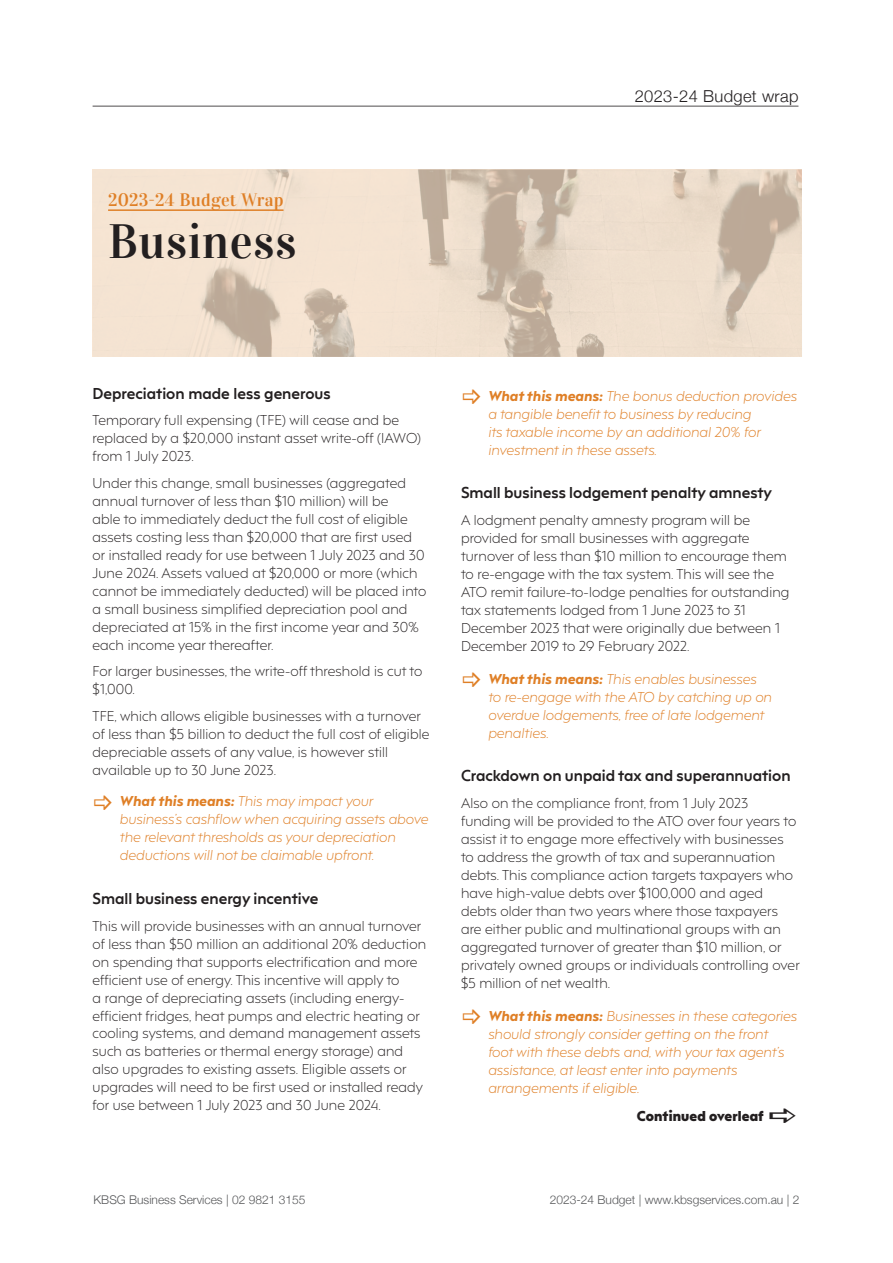
<style>
.page{position:relative;width:893px;height:1263px;background:#fff}
.page>*{position:absolute;margin:0;border:0;box-sizing:border-box;transform-origin:0 0}
.t1{font:48px "Vidaloka";letter-spacing:.01em;color:#231f20}
.t2{font:18px "Vidaloka";letter-spacing:.01em;color:#df7f26}
.t3{font:300 16.5px "Helvetica Neue";letter-spacing:.02em;color:#231f20}
.t4{font:700 15px "F37 Hooj";color:#231f20}
.t5{font:300 13.5px/18px "F37 Hooj";letter-spacing:.01em;color:#231f20}
.t6{font:italic 300 13.5px/18px "F37 Hooj";letter-spacing:.01em;color:#df7f26}
.t7{font:900 13.5px "F37 Hooj";letter-spacing:.01em;color:#231f20}
.t8{font:300 12px "Helvetica Neue";color:#57585a}
.s1{font-weight:800}
</style>
<div class="page">
<hr style="left:93px;top:106px;width:705px;height:1px;background:#231f20">
<svg style="left:93px;top:169px;width:709px;height:188px;background:#e7d7c5"></svg>
<hr style="left:108px;top:209px;width:176px;height:2px;background:#df7f26">
<h2 class="t2" style="left:108px;top:189px;width:177px">2023-24 Budget Wrap</h2>
<h1 class="t1" style="left:108px;top:213px;width:190px">Business</h1>
<p class="t3" style="left:635px;top:83px;width:165px">2023-24 Budget wrap</p>
<p class="t4" style="left:93px;top:380px;width:240px">Depreciation made less generous</p>
<p class="t5" style="left:93px;top:410px;width:330px">Temporary full expensing (TFE) will cease and be replaced by a $20,000 instant asset write-off (IAWO) from 1 July 2023.</p>
<p class="t5" style="left:93px;top:472px;width:335px">Under this change, small businesses (aggregated annual turnover of less than $10 million) will be<br>able to immediately deduct the full cost of eligible assets costing less than $20,000 that are first used or installed ready for use between 1 July 2023 and 30<br>June 2024. Assets valued at $20,000 or more (which cannot be immediately deducted) will be placed into a small business simplified depreciation pool and depreciated at 15% in the first income year and 30% each income year thereafter.</p>
<p class="t5" style="left:93px;top:661px;width:331px">For larger businesses, the write-off threshold is cut to $1,000.</p>
<p class="t5" style="left:93px;top:705px;width:338px">TFE, which allows eligible businesses with a turnover of less than $5 billion to deduct the full cost of eligible depreciable assets of any value, is however still available up to 30 June 2023.</p>
<p class="t6" style="left:120px;top:791px;width:310px"><span class="s1">What this means:</span> This may impact your business’s cashflow when acquiring assets above the relevant thresholds as your depreciation deductions will not be claimable upfront.</p>
<p class="t4" style="left:93px;top:885px;width:227px">Small business energy incentive</p>
<p class="t5" style="left:93px;top:915px;width:335px">This will provide businesses with an annual turnover of less than $50 million an additional 20% deduction on spending that supports electrification and more efficient use of energy. This incentive will apply to<br>a range of depreciating assets (including energy&shy;efficient fridges, heat pumps and electric heating or cooling systems, and demand management assets such as batteries or thermal energy storage) and also upgrades to existing assets. Eligible assets or upgrades will need to be first used or installed ready for use between 1 July 2023 and 30 June 2024.</p>
<p class="t6" style="left:488px;top:385px;width:310px"><span class="s1">What this means:</span> The bonus deduction provides a tangible benefit to business by reducing<br>its taxable income by an additional 20% for investment in these assets.</p>
<p class="t4" style="left:461px;top:480px;width:313px">Small business lodgement penalty amnesty</p>
<p class="t5" style="left:461px;top:509px;width:330px">A lodgment penalty amnesty program will be provided for small businesses with aggregate turnover of less than $10 million to encourage them to re-engage with the tax system. This will see the ATO remit failure-to-lodge penalties for outstanding tax statements lodged from 1 June 2023 to 31<br>December 2023 that were originally due between 1<br>December 2019 to 29 February 2022.</p>
<p class="t6" style="left:488px;top:668px;width:285px"><span class="s1">What this means:</span> This enables businesses to re-engage with the ATO by catching up on overdue lodgements, free of late lodgement penalties.</p>
<p class="t4" style="left:461px;top:763px;width:331px">Crackdown on unpaid tax and superannuation</p>
<p class="t5" style="left:461px;top:792px;width:340px">Also on the compliance front, from 1 July 2023 funding will be provided to the ATO over four years to assist it to engage more effectively with businesses<br>to address the growth of tax and superannuation debts. This compliance action targets taxpayers who have high-value debts over $100,000 and aged debts older than two years where those taxpayers are either public and multinational groups with an aggregated turnover of greater than $10 million, or privately owned groups or individuals controlling over $5 million of net wealth.</p>
<p class="t6" style="left:488px;top:1005px;width:310px"><span class="s1">What this means:</span> Businesses in these categories should strongly consider getting on the front<br>foot with these debts and, with your tax agent’s assistance, at least enter into payments arrangements if eligible.</p>
<p class="t7" style="left:637px;top:1104px;width:128px">Continued overleaf</p>
<p class="t8" style="left:94px;top:1190px;width:213px">KBSG Business Services | 02 9821 3155</p>
<p class="t8" style="left:550px;top:1190px;width:251px">2023-24 Budget | www.kbsgservices.com.au | 2</p>
</div>
